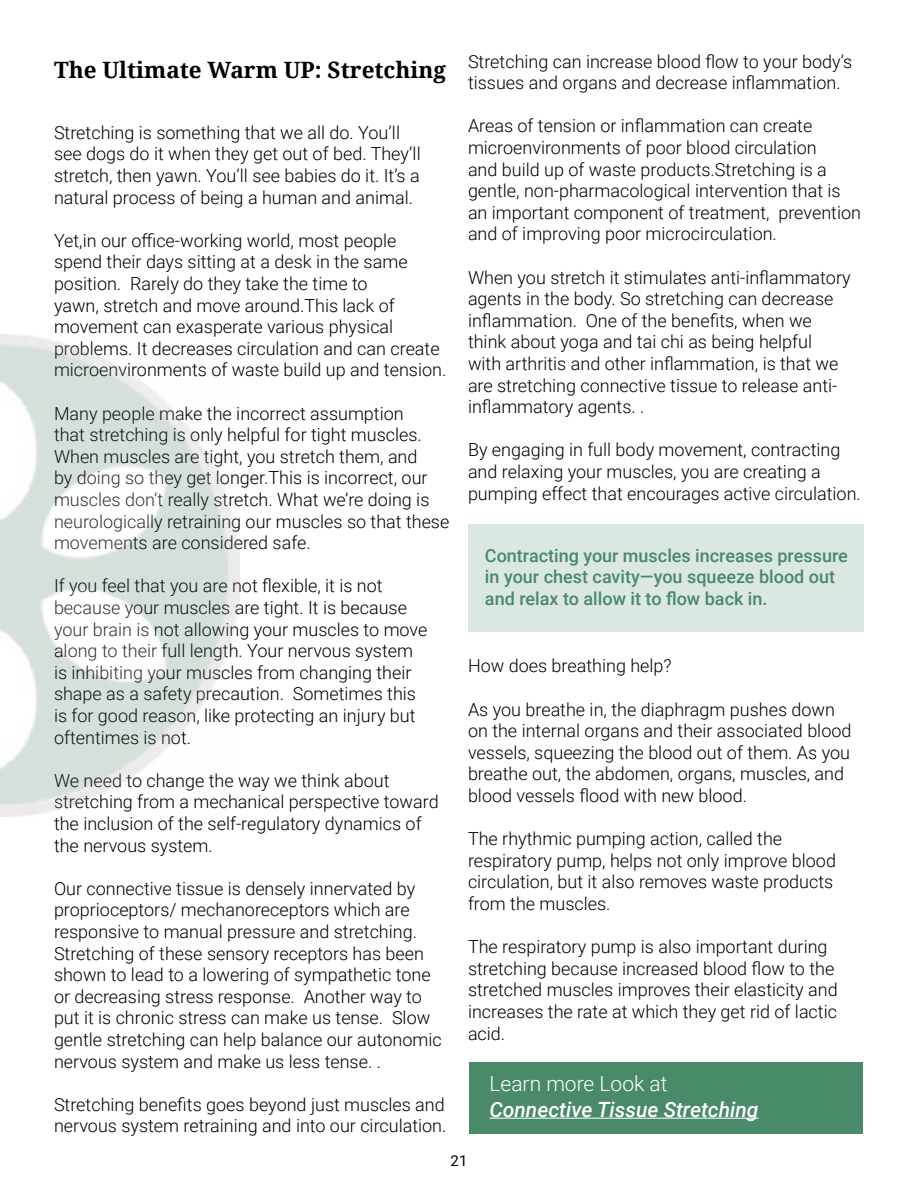
<style>
.page{position:relative;width:918px;height:1188px;background:#fff}
.page>*{position:absolute;margin:0;border:0;box-sizing:border-box;transform-origin:0 0}
.t1{font:700 22.5px "Noto Serif";color:#000}
.t2{font:italic 500 21px "Roboto";color:#fff}
.t3{font:300 21px "Roboto";color:#fff}
.t4{font:300 18px/21.6px "Roboto";color:#000}
.t5{font:500 18px/21.6px "Roboto";color:#498a68}
.t6{font:15px "Roboto";color:#000}
</style>
<div class="page">
<div style="left:469px;top:1063px;width:394px;height:71px;background:#498a68"></div>
<hr style="left:489px;top:1118px;width:270px;height:1px;background:#fff">
<div style="left:468px;top:524px;width:396px;height:108px;background:#dbe8e1"></div>
<img style="left:0;top:334px;width:239px;height:483px">
<p class="t1" style="left:54px;top:54px;width:394px">The Ultimate Warm UP: Stretching</p>
<p class="t4" style="left:54px;top:121px;width:368px">Stretching is something that we all do. You’ll see dogs do it when they get out of bed. They’ll stretch, then yawn. You’ll see babies do it. It’s a natural process of being a human and animal.</p>
<p class="t4" style="left:54px;top:229px;width:394px">Yet,in our office-working world, most people spend their days sitting at a desk in the same position. Rarely do they take the time to<br>yawn, stretch and move around.This lack of movement can exasperate various physical problems. It decreases circulation and can create microenvironments of waste build up and tension.</p>
<p class="t4" style="left:54px;top:402px;width:397px">Many people make the incorrect assumption<br>that stretching is only helpful for tight muscles.<br>When muscles are tight, you stretch them, and<br>by doing so they get longer.This is incorrect, our muscles don’t really stretch. What we’re doing is neurologically retraining our muscles so that these movements are considered safe.</p>
<p class="t4" style="left:54px;top:575px;width:375px">If you feel that you are not flexible, it is not because your muscles are tight. It is because your brain is not allowing your muscles to move along to their full length. Your nervous system is inhibiting your muscles from changing their shape as a safety precaution. Sometimes this is for good reason, like protecting an injury but oftentimes is not.</p>
<p class="t4" style="left:54px;top:769px;width:386px">We need to change the way we think about stretching from a mechanical perspective toward the inclusion of the self-regulatory dynamics of the nervous system.</p>
<p class="t4" style="left:54px;top:877px;width:389px">Our connective tissue is densely innervated by proprioceptors/ mechanoreceptors which are responsive to manual pressure and stretching.<br>Stretching of these sensory receptors has been shown to lead to a lowering of sympathetic tone or decreasing stress response. Another way to put it is chronic stress can make us tense. Slow gentle stretching can help balance our autonomic nervous system and make us less tense. .</p>
<p class="t4" style="left:54px;top:1093px;width:394px">Stretching benefits goes beyond just muscles and nervous system retraining and into our circulation.</p>
<p class="t4" style="left:468px;top:50px;width:386px">Stretching can increase blood flow to your body’s tissues and organs and decrease inflammation.</p>
<p class="t4" style="left:468px;top:114px;width:394px">Areas of tension or inflammation can create microenvironments of poor blood circulation<br>and build up of waste products.Stretching is a gentle, non-pharmacological intervention that is an important component of treatment, prevention and of improving poor microcirculation.</p>
<p class="t4" style="left:468px;top:266px;width:384px">When you stretch it stimulates anti-inflammatory agents in the body. So stretching can decrease inflammation. One of the benefits, when we think about yoga and tai chi as being helpful<br>with arthritis and other inflammation, is that we are stretching connective tissue to release anti&shy;inflammatory agents. .</p>
<p class="t4" style="left:468px;top:438px;width:394px">By engaging in full body movement, contracting and relaxing your muscles, you are creating a pumping effect that encourages active circulation.</p>
<p class="t5" style="left:485px;top:544px;width:364px">Contracting your muscles increases pressure in your chest cavity—you squeeze blood out and relax to allow it to flow back in.</p>
<p class="t4" style="left:468px;top:654px;width:205px">How does breathing help?</p>
<p class="t4" style="left:468px;top:698px;width:385px">As you breathe in, the diaphragm pushes down on the internal organs and their associated blood vessels, squeezing the blood out of them. As you breathe out, the abdomen, organs, muscles, and blood vessels flood with new blood.</p>
<p class="t4" style="left:468px;top:827px;width:370px">The rhythmic pumping action, called the respiratory pump, helps not only improve blood circulation, but it also removes waste products from the muscles.</p>
<p class="t4" style="left:468px;top:935px;width:371px">The respiratory pump is also important during stretching because increased blood flow to the stretched muscles improves their elasticity and increases the rate at which they get rid of lactic acid.</p>
<p class="t3" style="left:489px;top:1069px;width:180px">Learn more Look at</p>
<p class="t2" style="left:489px;top:1094px;width:271px">Connective Tissue Stretching</p>
<p class="t6" style="left:451px;top:1150px;width:18px">21</p>
</div>
